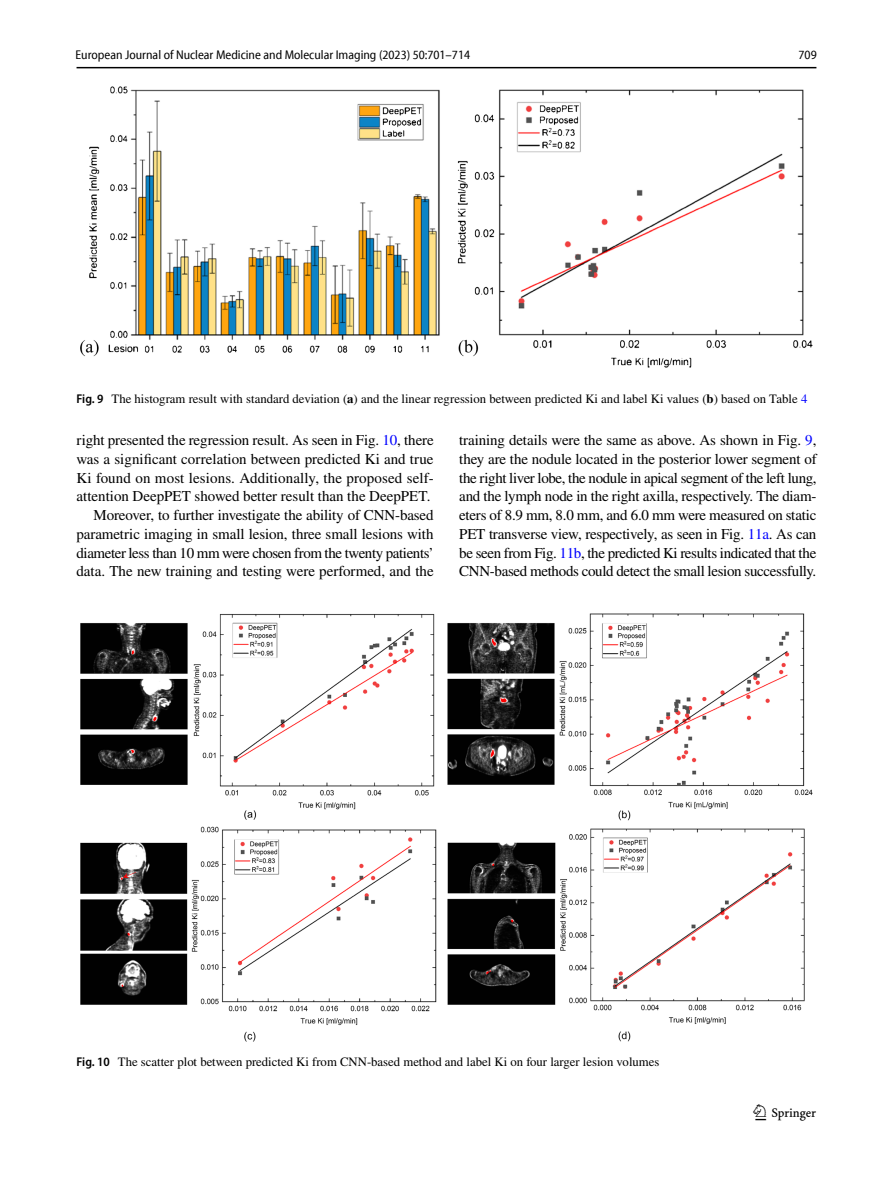
<style>
.page{position:relative;width:893px;height:1187px;background:#fff}
.page>*{position:absolute;margin:0;border:0;box-sizing:border-box;transform-origin:0 0}
.t1{font:22.5px "Springnew Regular 3";color:#000}
.t2{font:15px/18.8px "STIX";letter-spacing:-.005em;color:#000;text-align:right}
.t3{font:12.75px "STIX";color:#000}
.t4{font:semi-condensed 12.75px "Myriad Pro Unic";color:#000}
.s1{font-family:"Myriad Pro";font-weight:600;font-stretch:semi-condensed}
.s2{font-weight:700}
.s3{color:#00f}
</style>
<div class="page">
<hr style="left:77px;top:67px;width:739px;height:1px;background:#000">
<img style="left:81px;top:87px;width:731px;height:280px">
<img style="left:81px;top:613px;width:731px;height:428px">
<p class="t4" style="left:76px;top:50px;width:396px">European Journal of Nuclear Medicine and Molecular Imaging (2023) 50:701–714</p>
<p class="t4" style="left:799px;top:50px;width:20px">709</p>
<p class="t3" style="left:77px;top:389px;width:732px"><span class="s1">Fig. 9</span> The histogram result with standard deviation (<span class="s2">a</span>) and the linear regression between predicted Ki and label Ki values (<span class="s2">b</span>) based on Table <span class="s3">4</span></p>
<p class="t2" style="left:77px;top:431px;width:359px">right presented the regression result. As seen in Fig. <span class="s3">10</span>, there was a significant correlation between predicted Ki and true Ki found on most lesions. Additionally, the proposed self&shy;attention DeepPET showed better result than the DeepPET.<br>Moreover, to further investigate the ability of CNN-based parametric imaging in small lesion, three small lesions with diameter less than 10 mm were chosen from the twenty patients’ data. The new training and testing were performed, and the</p>
<p class="t2" style="left:459px;top:431px;width:359px;text-align:justify">training details were the same as above. As shown in Fig. <span class="s3">9</span>, they are the nodule located in the posterior lower segment of the right liver lobe, the nodule in apical segment of the left lung, and the lymph node in the right axilla, respectively. The diam&shy;eters of 8.9 mm, 8.0 mm, and 6.0 mm were measured on static PET transverse view, respectively, as seen in Fig. <span class="s3">11a</span>. As can be seen from Fig. <span class="s3">11b</span>, the predicted Ki results indicated that the CNN-based methods could detect the small lesion successfully.</p>
<p class="t3" style="left:77px;top:1053px;width:584px"><span class="s1">Fig. 10</span> The scatter plot between predicted Ki from CNN-based method and label Ki on four larger lesion volumes</p>
<h1 class="t1" style="left:755px;top:1104px;width:62px">1 3</h1>
</div>
